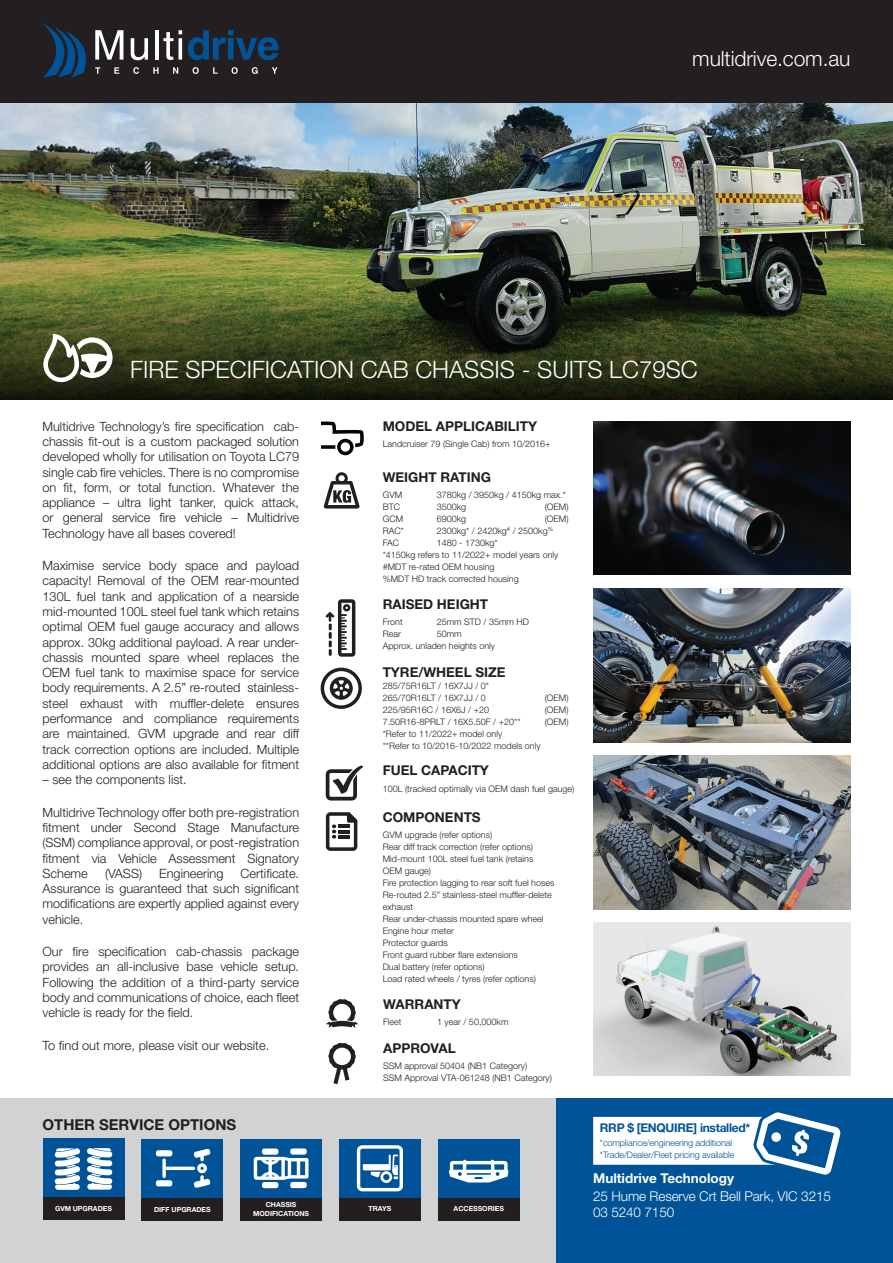
<style>
.page{position:relative;width:893px;height:1263px;background:#fff}
.page>*{position:absolute;margin:0;border:0;box-sizing:border-box;transform-origin:0 0}
.t1{font:300 24px "Helvetica Neue LT Std";color:#fff}
.t2{font:300 21px "Helvetica Neue LT Std";letter-spacing:-.005em;color:#fff}
.t3{font:700 15px "Helvetica Neue LT Std";color:#231f20}
.t4{font:700 13.5px "Helvetica Neue LT Std";color:#231f20}
.t5{font:300 13.5px/16.2px "Helvetica Neue LT Std";letter-spacing:-.01em;color:#fff}
.t6{font:700 13.5px "Helvetica Neue LT Std";color:#fff}
.t7{font:300 12.75px/15.3px "Helvetica Neue LT Std";color:#231f20;text-align:justify}
.t8{font:700 12px "Helvetica Neue LT Std";letter-spacing:-.025em;color:#015398}
.t9{font:300 9px/12px "Helvetica Neue LT Std";color:#231f20}
.t10{font:300 9px/12px "Helvetica Neue LT Std";letter-spacing:-.01em;color:#015398}
.t11{font:700 7.05px/8.4px "Helvetica Neue LT Std";color:#fff;text-align:center}
</style>
<div class="page">
<div style="left:0;top:1098px;width:645px;height:165px;background:#d1d2d4"></div>
<div style="left:556px;top:1098px;width:337px;height:165px;background:#015398"></div>
<svg style="left:593px;top:1112px;width:248px;height:63px"></svg>
<div style="left:43px;top:1138px;width:82px;height:59px;background:#015398"></div>
<div style="left:43px;top:1197px;width:82px;height:23px;background:#231f20"></div>
<svg style="left:55px;top:1148px;width:25px;height:42px"></svg>
<svg style="left:87px;top:1148px;width:25px;height:41px"></svg>
<div style="left:142px;top:1139px;width:81px;height:59px;background:#015398"></div>
<div style="left:142px;top:1198px;width:81px;height:22px;background:#231f20"></div>
<div style="left:156px;top:1150px;width:16px;height:6px;background:#fff;border-radius:2px"></div>
<div style="left:156px;top:1180px;width:16px;height:6px;background:#fff;border-radius:2px"></div>
<svg style="left:162px;top:1148px;width:49px;height:40px"></svg>
<div style="left:339px;top:1139px;width:82px;height:59px;background:#015398"></div>
<div style="left:339px;top:1198px;width:82px;height:22px;background:#231f20"></div>
<svg style="left:357px;top:1145px;width:46px;height:46px"></svg>
<div style="left:438px;top:1139px;width:81px;height:59px;background:#015398"></div>
<div style="left:438px;top:1198px;width:81px;height:22px;background:#231f20"></div>
<svg style="left:449px;top:1160px;width:59px;height:22px"></svg>
<div style="left:240px;top:1139px;width:82px;height:59px;background:#015398"></div>
<div style="left:240px;top:1198px;width:82px;height:22px;background:#231f20"></div>
<div style="left:262px;top:1148px;width:16px;height:7px;background:#fff;border-radius:2px"></div>
<div style="left:290px;top:1148px;width:17px;height:6px;background:#fff;border-radius:2px"></div>
<div style="left:262px;top:1182px;width:16px;height:6px;background:#fff;border-radius:2px"></div>
<div style="left:290px;top:1182px;width:17px;height:6px;background:#fff;border-radius:2px"></div>
<svg style="left:254px;top:1157px;width:54px;height:23px"></svg>
<img style="left:593px;top:755px;width:257px;height:154px">
<img style="left:593px;top:922px;width:257px;height:154px">
<img style="left:593px;top:588px;width:257px;height:154px">
<img style="left:0;top:103px;width:893px;height:184px">
<svg style="left:0;top:287px;width:893px;height:113px;background:#343d1d"></svg>
<div style="left:46px;top:337px;width:85px;height:63px;background:#231f20;opacity:.5"></div>
<svg style="left:43px;top:334px;width:70px;height:48px"></svg>
<svg style="left:321px;top:421px;width:43px;height:34px"></svg>
<svg style="left:323px;top:472px;width:37px;height:37px"></svg>
<svg style="left:326px;top:812px;width:31px;height:39px"></svg>
<svg style="left:326px;top:999px;width:32px;height:29px"></svg>
<svg style="left:328px;top:1043px;width:28px;height:41px"></svg>
<svg style="left:326px;top:766px;width:37px;height:34px"></svg>
<img style="left:593px;top:422px;width:257px;height:153px">
<div style="left:0;top:0;width:893px;height:103px;background:#231f20"></div>
<svg style="left:131px;top:38px;width:17px;height:22px"></svg>
<hr style="left:155px;top:30px;width:4px;height:30px;background:#fff">
<svg style="left:163px;top:32px;width:10px;height:28px"></svg>
<svg style="left:179px;top:30px;width:3px;height:4px"></svg>
<hr style="left:179px;top:38px;width:3px;height:22px;background:#fff">
<svg style="left:188px;top:30px;width:91px;height:30px"></svg>
<svg style="left:43px;top:23px;width:80px;height:55px"></svg>
<svg style="left:133px;top:67px;width:6px;height:7px"></svg>
<svg style="left:153px;top:67px;width:5px;height:7px"></svg>
<svg style="left:173px;top:67px;width:5px;height:7px"></svg>
<svg style="left:193px;top:67px;width:6px;height:7px"></svg>
<svg style="left:213px;top:67px;width:5px;height:7px"></svg>
<svg style="left:232px;top:67px;width:6px;height:7px"></svg>
<svg style="left:252px;top:67px;width:6px;height:7px"></svg>
<svg style="left:272px;top:67px;width:5px;height:7px"></svg>
<svg style="left:326px;top:599px;width:29px;height:58px"></svg>
<svg style="left:320px;top:668px;width:42px;height:41px"></svg>
<h2 class="t2" style="left:692px;top:38px;width:160px">multidrive.com.au</h2>
<h2 class="t2" style="left:692px;top:45px;width:160px">multidrive.com.au</h2>
<h1 class="t1" style="left:130px;top:355px;width:569px">FIRE SPECIFICATION CAB CHASSIS - SUITS LC79SC</h1>
<p class="t7" style="left:43px;top:418px;width:258px">Multidrive Technology’s fire specification cab&shy;chassis fit-out is a custom packaged solution developed wholly for utilisation on Toyota LC79 single cab fire vehicles. There is no compromise on fit, form, or total function. Whatever the appliance – ultra light tanker, quick attack, or general service fire vehicle – Multidrive Technology have all bases covered!</p>
<p class="t7" style="left:43px;top:558px;width:258px">Maximise service body space and payload capacity! Removal of the OEM rear-mounted 130L fuel tank and application of a nearside mid-mounted 100L steel fuel tank which retains optimal OEM fuel gauge accuracy and allows approx. 30kg additional payload. A rear under&shy;chassis mounted spare wheel replaces the OEM fuel tank to maximise space for service body requirements. A 2.5” re-routed stainless&shy;steel exhaust with muffler-delete ensures performance and compliance requirements are maintained. GVM upgrade and rear diff track correction options are included. Multiple additional options are also available for fitment</p>
<p class="t7" style="left:43px;top:772px;width:146px">– see the components list.</p>
<p class="t7" style="left:43px;top:804px;width:258px">Multidrive Technology offer both pre-registration fitment under Second Stage Manufacture (SSM) compliance approval, or post-registration fitment via Vehicle Assessment Signatory Scheme</p>
<p class="t7" style="left:43px;top:865px;width:258px;text-indent:198px">Certificate.<br>Assurance is guaranteed that such significant modifications are expertly applied against every vehicle.</p>
<p class="t7" style="left:43px;top:943px;width:258px">Our fire specification cab-chassis package provides an all-inclusive base vehicle setup.<br>Following the addition of a third-party service body and communications of choice, each fleet vehicle is ready for the field.</p>
<p class="t7" style="left:43px;top:1037px;width:228px">To find out more, please visit our website.</p>
<p class="t7" style="left:105px;top:865px;width:39px">(VASS)</p>
<p class="t7" style="left:159px;top:865px;width:66px">Engineering</p>
<p class="t3" style="left:43px;top:1115px;width:195px">OTHER SERVICE OPTIONS</p>
<p class="t4" style="left:383px;top:418px;width:156px">MODEL APPLICABILITY</p>
<p class="t9" style="left:383px;top:438px;width:169px">Landcruiser 79 (Single Cab) from 10/2016+</p>
<p class="t4" style="left:383px;top:469px;width:110px">WEIGHT RATING</p>
<p class="t9" style="left:383px;top:489px;width:21px">GVM</p>
<p class="t9" style="left:437px;top:489px;width:131px">3780kg / 3950kg / 4150kg max.*</p>
<p class="t9" style="left:383px;top:501px;width:19px">BTC</p>
<p class="t9" style="left:437px;top:501px;width:31px">3500kg</p>
<p class="t9" style="left:545px;top:501px;width:25px">(OEM)</p>
<p class="t9" style="left:383px;top:513px;width:22px">GCM</p>
<p class="t9" style="left:437px;top:513px;width:31px">6900kg</p>
<p class="t9" style="left:545px;top:513px;width:25px">(OEM)</p>
<p class="t9" style="left:383px;top:525px;width:23px">RAC*</p>
<p class="t9" style="left:437px;top:525px;width:118px">2300kg* / 2420kg<sup>#</sup> / 2500kg<sup>%</sup></p>
<p class="t9" style="left:383px;top:537px;width:18px">FAC</p>
<p class="t9" style="left:383px;top:537px;width:177px;text-indent:54px">1480 - 1730kg*<br>*4150kg refers to 11/2022+ model years only #MDT re-rated OEM housing<br>%MDT HD track corrected housing</p>
<p class="t4" style="left:383px;top:596px;width:107px">RAISED HEIGHT</p>
<p class="t9" style="left:383px;top:616px;width:22px">Front</p>
<p class="t9" style="left:437px;top:616px;width:94px">25mm STD / 35mm HD</p>
<p class="t9" style="left:383px;top:628px;width:20px">Rear</p>
<p class="t9" style="left:383px;top:628px;width:114px;text-indent:54px">50mm<br>Approx. unladen heights only</p>
<p class="t4" style="left:383px;top:664px;width:124px">TYRE/WHEEL SIZE</p>
<p class="t9" style="left:383px;top:680px;width:108px">285/75R16LT / 16X7JJ / 0*<br>265/70R16LT / 16X7JJ / 0</p>
<p class="t9" style="left:545px;top:692px;width:25px">(OEM)</p>
<p class="t9" style="left:383px;top:704px;width:108px">225/95R16C / 16X6J / +20</p>
<p class="t9" style="left:545px;top:704px;width:25px">(OEM)</p>
<p class="t9" style="left:383px;top:716px;width:139px">7.50R16-8PRLT / 16X5.50F / +20**</p>
<p class="t9" style="left:545px;top:716px;width:25px">(OEM)</p>
<p class="t9" style="left:383px;top:728px;width:159px">*Refer to 11/2022+ model only<br>**Refer to 10/2016-10/2022 models only</p>
<p class="t4" style="left:383px;top:762px;width:108px">FUEL CAPACITY</p>
<p class="t9" style="left:383px;top:782px;width:193px">100L (tracked optimally via OEM dash fuel gauge)</p>
<p class="t4" style="left:383px;top:809px;width:100px">COMPONENTS</p>
<p class="t9" style="left:383px;top:829px;width:173px">GVM upgrade (refer options)<br>Rear diff track correction (refer options)<br>Mid-mount 100L steel fuel tank (retains<br>OEM gauge)<br>Fire protection lagging to rear soft fuel hoses<br>Re-routed 2.5” stainless-steel muffler-delete exhaust<br>Rear under-chassis mounted spare wheel<br>Engine hour meter<br>Protector guards<br>Front guard rubber flare extensions<br>Dual battery (refer options)<br>Load rated wheels / tyres (refer options)</p>
<p class="t4" style="left:383px;top:995px;width:79px">WARRANTY</p>
<p class="t9" style="left:383px;top:1016px;width:20px">Fleet</p>
<p class="t9" style="left:437px;top:1016px;width:73px">1 year / 50,000km</p>
<p class="t4" style="left:383px;top:1039px;width:74px">APPROVAL</p>
<p class="t9" style="left:383px;top:1059px;width:170px">SSM approval 50404 (NB1 Category)<br>SSM Approval VTA-061248 (NB1 Category)</p>
<p class="t11" style="left:253px;top:1200px;width:58px">CHASSIS<br>MODIFICATIONS</p>
<p class="t11" style="left:55px;top:1204px;width:58px">GVM UPGRADES</p>
<p class="t11" style="left:154px;top:1204px;width:58px">DIFF UPGRADES</p>
<p class="t11" style="left:369px;top:1204px;width:24px">TRAYS</p>
<p class="t11" style="left:454px;top:1204px;width:52px">ACCESSORIES</p>
<p class="t8" style="left:600px;top:1120px;width:152px">RRP $ [ENQUIRE] installed*</p>
<p class="t10" style="left:600px;top:1136px;width:136px">*compliance/engineering additional *Trade/Dealer/Fleet pricing available</p>
<p class="t6" style="left:593px;top:1170px;width:142px">Multidrive Technology</p>
<p class="t5" style="left:593px;top:1188px;width:239px">25 Hume Reserve Crt Bell Park, VIC 3215<br>03 5240 7150</p>
</div>
